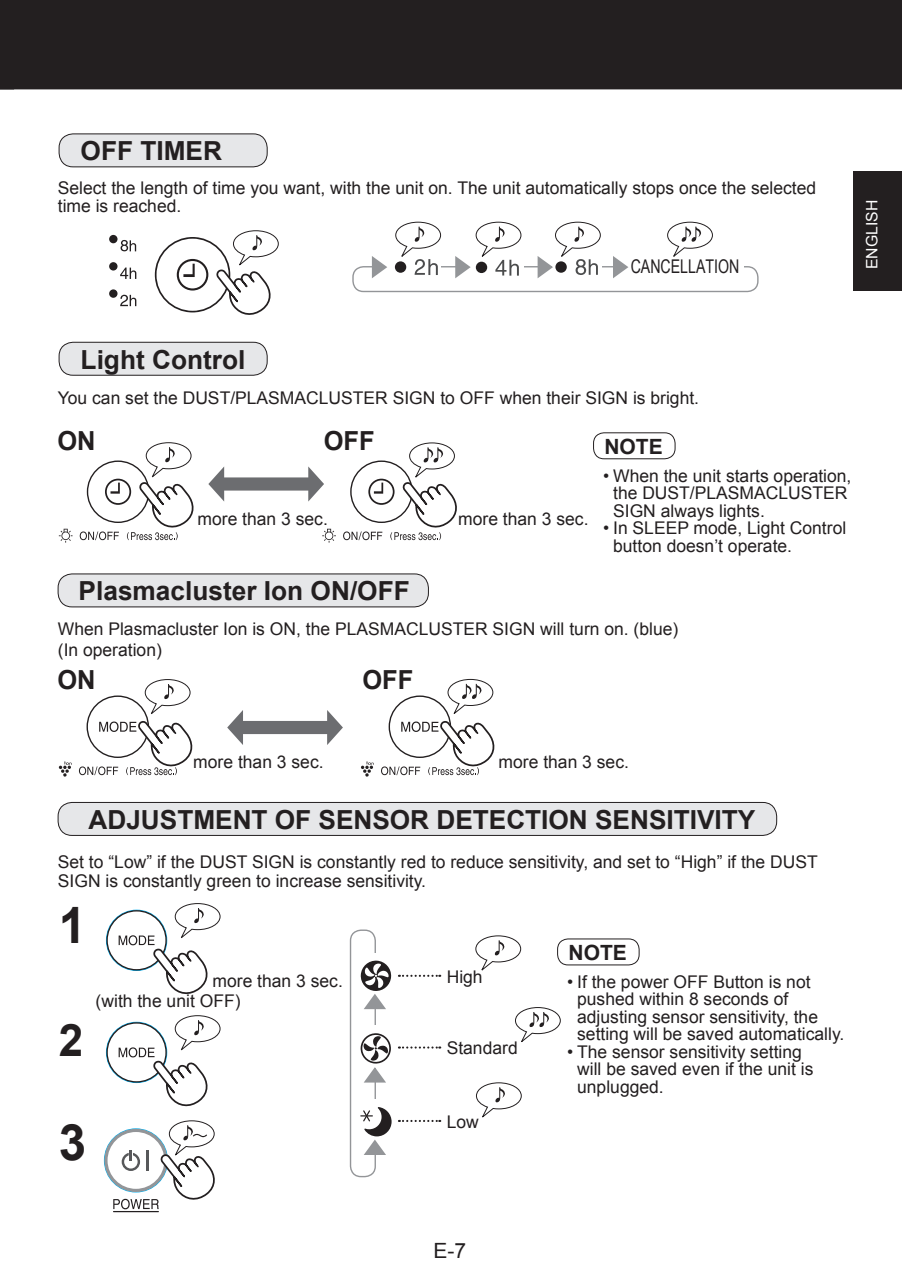
<style>
.page{position:relative;width:902px;height:1274px;background:#fff}
.page>*{position:absolute;margin:0;border:0;box-sizing:border-box;transform-origin:0 0}
.t1{font:700 50.23px "Arial";color:#231f20}
.t2{font:700 44.8px "Arial";color:#231f20}
.t3{font:700 26.25px "Arial";color:#231f20}
.t4{font:700 21px "Arial";color:#231f20}
.t5{font:21px "Arial";color:#231f20}
.t6{font:18.9px "Arial";color:#231f20;scale:.75 1}
.t7{font:17.5px/17.5px "Arial";color:#231f20}
.t8{font:15.75px "Arial";color:#fff}
</style>
<div class="page">
<div style="left:853px;top:172px;width:49px;height:119px;background:#231f20"></div>
<div style="left:352px;top:266px;width:407px;height:26px;border:1px solid #939598;border-radius:10px"></div>
<div style="left:385px;top:261px;width:56px;height:10px;background:#fff"></div>
<div style="left:469px;top:261px;width:54px;height:10px;background:#fff"></div>
<div style="left:627px;top:262px;width:117px;height:10px;background:#fff"></div>
<svg style="left:372px;top:256px;width:15px;height:22px"></svg>
<div style="left:552px;top:263px;width:50px;height:11px;background:#fff"></div>
<div style="left:14px;top:0;width:888px;height:89px;background:#231f20"></div>
<div style="left:59px;top:342px;width:208px;height:33px;background:#e6e7e9;border-radius:14px"></div>
<div style="left:59px;top:342px;width:208px;height:33px;border:1px solid #231f20;border-radius:14px"></div>
<div style="left:58px;top:574px;width:370px;height:33px;background:#e6e7e9;border-radius:14px"></div>
<div style="left:58px;top:574px;width:371px;height:33px;border:1px solid #231f20;border-radius:14px"></div>
<svg style="left:208px;top:466px;width:116px;height:36px"></svg>
<div style="left:593px;top:433px;width:82px;height:26px;border:1px solid #231f20;border-radius:10px"></div>
<svg style="left:227px;top:710px;width:116px;height:35px"></svg>
<div style="left:58px;top:802px;width:719px;height:33px;background:#e6e7e9;border-radius:14px"></div>
<div style="left:58px;top:802px;width:719px;height:34px;border:1px solid #231f20;border-radius:14px"></div>
<div style="left:59px;top:134px;width:208px;height:33px;background:#e6e7e9;border-radius:14px"></div>
<div style="left:59px;top:134px;width:208px;height:33px;border:1px solid #231f20;border-radius:14px"></div>
<svg style="left:120px;top:295px;width:16px;height:11px"></svg>
<svg style="left:120px;top:268px;width:16px;height:11px"></svg>
<svg style="left:121px;top:240px;width:15px;height:11px"></svg>
<div style="left:109px;top:289px;width:9px;height:9px;background:#231f20;border-radius:50%"></div>
<div style="left:109px;top:235px;width:9px;height:8px;background:#231f20;border-radius:50%"></div>
<div style="left:109px;top:262px;width:9px;height:9px;background:#231f20;border-radius:50%"></div>
<svg style="left:667px;top:221px;width:46px;height:36px"></svg>
<svg style="left:395px;top:221px;width:46px;height:54px"></svg>
<svg style="left:155px;top:230px;width:124px;height:85px"></svg>
<svg style="left:59px;top:761px;width:13px;height:16px"></svg>
<svg style="left:59px;top:529px;width:14px;height:14px"></svg>
<svg style="left:80px;top:442px;width:114px;height:98px"></svg>
<svg style="left:322px;top:529px;width:14px;height:14px"></svg>
<svg style="left:343px;top:442px;width:114px;height:98px"></svg>
<svg style="left:79px;top:679px;width:114px;height:96px"></svg>
<svg style="left:361px;top:761px;width:13px;height:16px"></svg>
<div style="left:557px;top:939px;width:82px;height:26px;border:1px solid #231f20;border-radius:10px"></div>
<svg style="left:106px;top:903px;width:115px;height:92px"></svg>
<svg style="left:106px;top:1015px;width:115px;height:92px"></svg>
<hr style="left:113px;top:1211px;width:46px;height:1px;background:#231f20">
<svg style="left:104px;top:1120px;width:111px;height:89px"></svg>
<div style="left:350px;top:929px;width:26px;height:248px;border:1px solid #939598;border-radius:10px"></div>
<div style="left:370px;top:953px;width:10px;height:42px;background:#fff"></div>
<div style="left:370px;top:1025px;width:10px;height:43px;background:#fff"></div>
<div style="left:370px;top:1099px;width:10px;height:42px;background:#fff"></div>
<svg style="left:360px;top:960px;width:32px;height:49px"></svg>
<svg style="left:360px;top:1033px;width:31px;height:50px"></svg>
<svg style="left:360px;top:1107px;width:32px;height:48px"></svg>
<svg style="left:399px;top:975px;width:41px;height:2px"></svg>
<svg style="left:399px;top:1046px;width:41px;height:3px"></svg>
<svg style="left:399px;top:1120px;width:41px;height:2px"></svg>
<svg style="left:475px;top:935px;width:47px;height:36px"></svg>
<svg style="left:476px;top:1082px;width:46px;height:36px"></svg>
<svg style="left:515px;top:1007px;width:46px;height:35px"></svg>
<svg style="left:455px;top:221px;width:67px;height:57px"></svg>
<svg style="left:538px;top:221px;width:63px;height:57px"></svg>
<svg style="left:613px;top:256px;width:15px;height:22px"></svg>
<svg style="left:381px;top:679px;width:114px;height:96px"></svg>
<svg style="left:0;top:0;width:14px;height:89px"></svg>
<h3 class="t3" style="left:81px;top:134px;width:143px">OFF TIMER</h3>
<p class="t7" style="left:58px;top:180px;width:760px">Select the length of time you want, with the unit on. The unit automatically stops once the selected time is reached.</p>
<p class="t6" style="left:631px;top:254px;width:147px">CANCELLATION</p>
<p class="t8" style="left:862px;top:269px;width:71px;rotate:-90deg">ENGLISH</p>
<h3 class="t3" style="left:81px;top:342px;width:166px">Light Control</h3>
<p class="t7" style="left:58px;top:389px;width:643px">You can set the DUST/PLASMACLUSTER SIGN to OFF when their SIGN is bright.</p>
<h3 class="t3" style="left:57px;top:423px;width:40px">ON</h3>
<h3 class="t3" style="left:324px;top:423px;width:52px">OFF</h3>
<p class="t4" style="left:604px;top:432px;width:60px">NOTE</p>
<p class="t7" style="left:198px;top:511px;width:132px">more than 3 sec.</p>
<h3 class="t3" style="left:79px;top:574px;width:333px">Plasmacluster Ion ON/OFF</h3>
<p class="t7" style="left:458px;top:511px;width:132px">more than 3 sec.</p>
<p class="t7" style="left:613px;top:467px;width:240px;text-indent:-10px">• When the unit starts operation, the DUST/PLASMACLUSTER<br>SIGN always lights.</p>
<p class="t7" style="left:613px;top:519px;width:235px;text-indent:-10px">• In SLEEP mode, Light Control button doesn’t operate.</p>
<p class="t7" style="left:58px;top:619px;width:622px;line-height:21px">When Plasmacluster Ion is ON, the PLASMACLUSTER SIGN will turn on. (blue) (In operation)</p>
<h3 class="t3" style="left:57px;top:663px;width:40px">ON</h3>
<h3 class="t3" style="left:362px;top:663px;width:52px">OFF</h3>
<p class="t7" style="left:193px;top:754px;width:132px">more than 3 sec.</p>
<p class="t7" style="left:499px;top:754px;width:132px">more than 3 sec.</p>
<h3 class="t3" style="left:89px;top:802px;width:668px">ADJUSTMENT OF SENSOR DETECTION SENSITIVITY</h3>
<p class="t7" style="left:58px;top:852px;width:761px;line-height:19.2px">Set to “Low” if the DUST SIGN is constantly red to reduce sensitivity, and set to “High” if the DUST<br>SIGN is constantly green to increase sensitivity.</p>
<h1 class="t1" style="left:59px;top:892px;width:29px">1</h1>
<h2 class="t2" style="left:59px;top:1011px;width:26px">2</h2>
<p class="t7" style="left:213px;top:972px;width:132px">more than 3 sec.</p>
<p class="t7" style="left:96px;top:993px;width:146px">(with the unit OFF)</p>
<h1 class="t1" style="left:59px;top:1109px;width:29px">3</h1>
<p class="t7" style="left:447px;top:968px;width:37px">High</p>
<p class="t7" style="left:447px;top:1040px;width:73px">Standard</p>
<p class="t7" style="left:447px;top:1113px;width:34px">Low</p>
<p class="t4" style="left:568px;top:938px;width:60px">NOTE</p>
<p class="t7" style="left:577px;top:973px;width:269px;text-indent:-10px">• If the power OFF Button is not pushed within 8 seconds of adjusting sensor sensitivity, the setting will be saved automatically.</p>
<p class="t7" style="left:577px;top:1043px;width:238px;text-indent:-10px">• The sensor sensitivity setting will be saved even if the unit is unplugged.</p>
<p class="t5" style="left:433px;top:1237px;width:34px">E-7</p>
</div>
